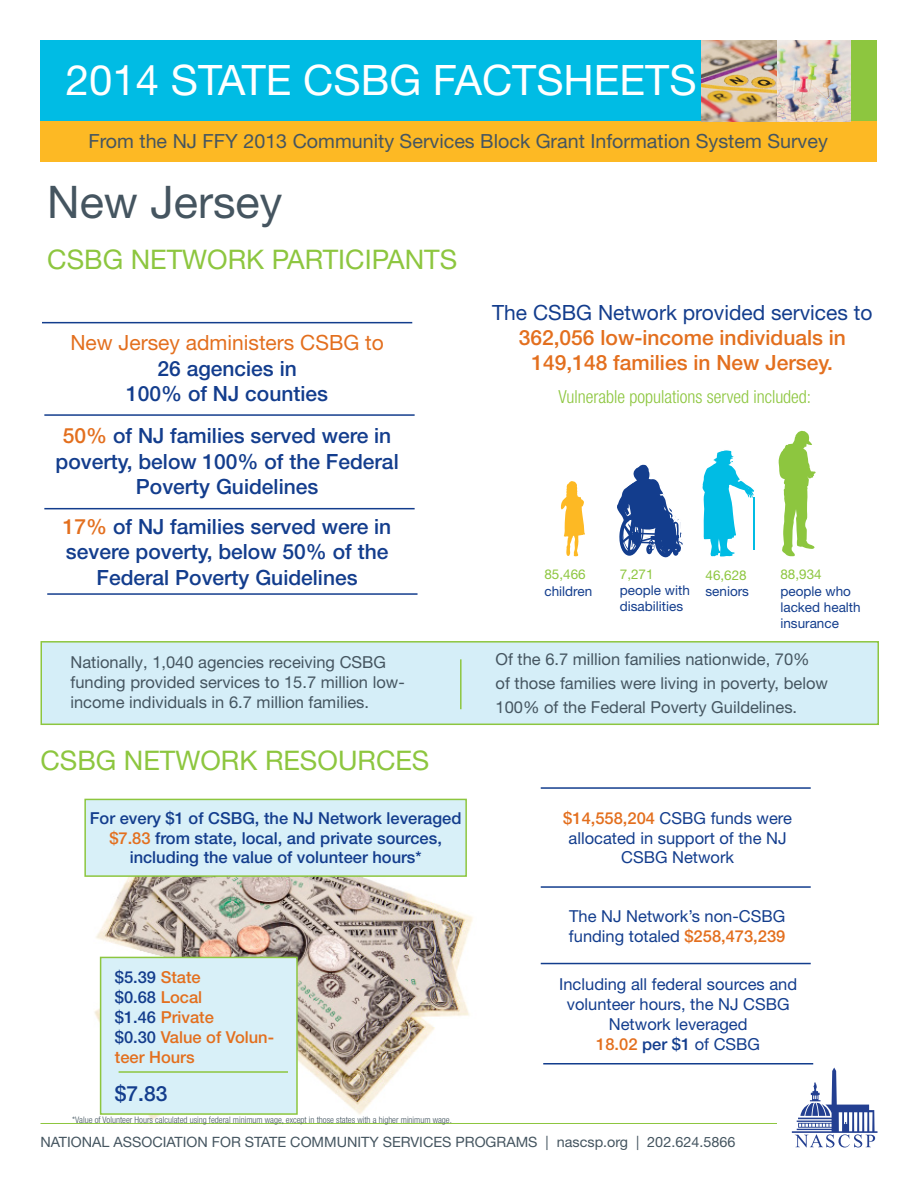
<style>
.page{position:relative;width:918px;height:1188px;background:#fff}
.page>*{position:absolute;margin:0;border:0;box-sizing:border-box;transform-origin:0 0}
.t1{font:45px "Helvetica Neue LT Std";color:#455560}
.t2{font:42px "Helvetica Neue LT Std";color:#fff}
.t3{font:27px "Helvetica Neue LT Std";color:#8dc63f}
.t4{font:500 21px/25.2px "Helvetica Neue LT Std";color:#133d8d;text-align:center}
.t5{font:500 21px/25.2px "Helvetica Neue LT Std";color:#e36f1e;text-align:center}
.t6{font:19.5px "Helvetica Neue LT Std";color:#455560}
.t7{font:300 condensed 18px "Helvetica Neue LT Std";color:#8dc63f}
.t8{font:16.5px/19.8px "Helvetica Neue LT Std";color:#455560}
.t9{font:16.5px/19.8px "Helvetica Neue LT Std";color:#133d8d;text-align:center}
.t10{font:500 16.5px/19.8px "Helvetica Neue LT Std";color:#133d8d;text-align:center}
.t11{font:500 16.5px/19.8px "Helvetica Neue LT Std";color:#e36f1e}
.t12{font:14.25px "Helvetica Neue LT Std";color:#455560}
.t13{font:13.5px/16.2px "Helvetica Neue LT Std";color:#133d8d}
.t14{font:300 condensed 9px "Helvetica Neue LT Std";color:#455560}
.s1{font-weight:400;color:#e36f1e}
.s2{color:#e36f1e}
.s3{font-weight:400;color:#133d8d}
.s4{color:#8dc63f}
.s5{color:#133d8d}
.s6{font-weight:500;color:#e36f1e}
.s7{font-weight:500}
</style>
<div class="page">
<hr style="left:42px;top:322px;width:370px;height:1px;background:#133d8d">
<hr style="left:541px;top:963px;width:270px;height:1px;background:#133d8d">
<hr style="left:541px;top:886px;width:270px;height:2px;background:#133d8d">
<hr style="left:541px;top:787px;width:270px;height:2px;background:#133d8d">
<hr style="left:543px;top:1063px;width:270px;height:2px;background:#133d8d">
<hr style="left:47px;top:593px;width:371px;height:2px;background:#133d8d">
<hr style="left:44px;top:414px;width:371px;height:2px;background:#133d8d">
<hr style="left:44px;top:508px;width:371px;height:1px;background:#133d8d">
<div style="left:40px;top:122px;width:838px;height:40px;background:#fdb924"></div>
<div style="left:40px;top:40px;width:810px;height:82px;background:#00bce4"></div>
<div style="left:850px;top:40px;width:28px;height:82px;background:#8dc63f"></div>
<img style="left:702px;top:40px;width:148px;height:82px">
<svg style="left:703px;top:450px;width:52px;height:107px"></svg>
<hr style="left:753px;top:497px;width:1px;height:53px;background:#00bce4">
<svg style="left:561px;top:481px;width:24px;height:75px"></svg>
<svg style="left:617px;top:464px;width:66px;height:93px"></svg>
<svg style="left:779px;top:431px;width:37px;height:125px"></svg>
<div style="left:40px;top:641px;width:839px;height:84px;background:#d5eef8;border:2px solid #8dc63f"></div>
<hr style="left:460px;top:659px;width:2px;height:50px;background:#8dc63f">
<img style="left:94px;top:877px;width:379px;height:244px">
<div style="left:101px;top:957px;width:196px;height:157px;background:#d8f0f8"></div>
<div style="left:100px;top:957px;width:198px;height:158px;border:2px solid #8dc63f"></div>
<hr style="left:119px;top:1071px;width:169px;height:2px;background:#8dc63f">
<div style="left:85px;top:799px;width:381px;height:77px;background:#d8f0f8"></div>
<div style="left:84px;top:799px;width:383px;height:78px;border:2px solid #8dc63f"></div>
<hr style="left:40px;top:1123px;width:737px;height:1px;background:#8dc63f">
<svg style="left:792px;top:1068px;width:86px;height:79px"></svg>
<h1 class="t2" style="left:66px;top:55px;width:632px">2014 STATE CSBG FACTSHEETS</h1>
<h1 class="t6" style="left:88px;top:129px;width:741px">From the NJ FFY 2013 Community Services Block Grant Information System Survey</h1>
<h1 class="t1" style="left:47px;top:175px;width:236px">New Jersey</h1>
<p class="t3" style="left:47px;top:243px;width:411px">CSBG NETWORK PARTICIPANTS</p>
<p class="t4" style="left:70px;top:330px;width:315px"><span class="s1">New Jersey administers CSBG to<br></span>26 agencies in<br>100% of NJ counties</p>
<p class="t4" style="left:56px;top:423px;width:345px"><span class="s2">50%</span> of NJ families served were in poverty, below 100% of the Federal<br>Poverty Guidelines</p>
<p class="t4" style="left:63px;top:514px;width:330px"><span class="s2">17%</span> of NJ families served were in severe poverty, below 50% of the<br>Federal Poverty Guidelines</p>
<p class="t5" style="left:492px;top:300px;width:382px"><span class="s3">The CSBG Network provided services to<br></span>362,056 low-income individuals in<br>149,148 families in New Jersey.</p>
<p class="t7" style="left:559px;top:386px;width:254px">Vulnerable populations served included:</p>
<p class="t13" style="left:544px;top:566px;width:49px"><span class="s4">85,466 </span>children</p>
<p class="t13" style="left:620px;top:566px;width:71px"><span class="s4">7,271 </span>people with disabilities</p>
<p class="t13" style="left:706px;top:566px;width:45px"><span class="s4">46,628 </span>seniors</p>
<p class="t13" style="left:780px;top:566px;width:82px"><span class="s4">88,934 </span>people who lacked health insurance</p>
<p class="t8" style="left:70px;top:652px;width:336px">Nationally, 1,040 agencies receiving CSBG funding provided services to 15.7 million low&shy;income individuals in 6.7 million families.</p>
<p class="t8" style="left:496px;top:647px;width:334px;line-height:24px">Of the 6.7 million families nationwide, 70% of those families were living in poverty, below<br>100% of the Federal Poverty Guildelines.</p>
<p class="t3" style="left:40px;top:744px;width:390px">CSBG NETWORK RESOURCES</p>
<p class="t10" style="left:90px;top:808px;width:373px">For every $1 of CSBG, the NJ Network leveraged <span class="s2">$7.83</span> from state, local, and private sources, including the value of volunteer hours*</p>
<p class="t11" style="left:115px;top:968px;width:161px"><span class="s5">$5.39</span> State<br><span class="s5">$0.68</span> Local<br><span class="s5">$1.46</span> Private<br><span class="s5">$0.30</span> Value of Volun&shy;teer Hours</p>
<p class="t4" style="left:115px;top:1081px;width:54px">$7.83</p>
<p class="t14" style="left:72px;top:1115px;width:381px">*Value of Volunteer Hours calculated using federal minimum wage, except in those states with a higher minimum wage.</p>
<p class="t9" style="left:563px;top:808px;width:230px"><span class="s6">$14,558,204</span> CSBG funds were allocated in support of the NJ<br>CSBG Network</p>
<p class="t9" style="left:569px;top:906px;width:218px;text-align:left">The NJ Network’s non-CSBG funding totaled <span class="s6">$258,473,239</span></p>
<p class="t9" style="left:559px;top:974px;width:240px">Including all federal sources and volunteer hours, the NJ CSBG<br>Network leveraged<br><span class="s6">18.02</span> <span class="s7">per $1</span> of CSBG</p>
<p class="t12" style="left:40px;top:1134px;width:696px">NATIONAL ASSOCIATION FOR STATE COMMUNITY SERVICES PROGRAMS | nascsp.org | 202.624.5866</p>
</div>
